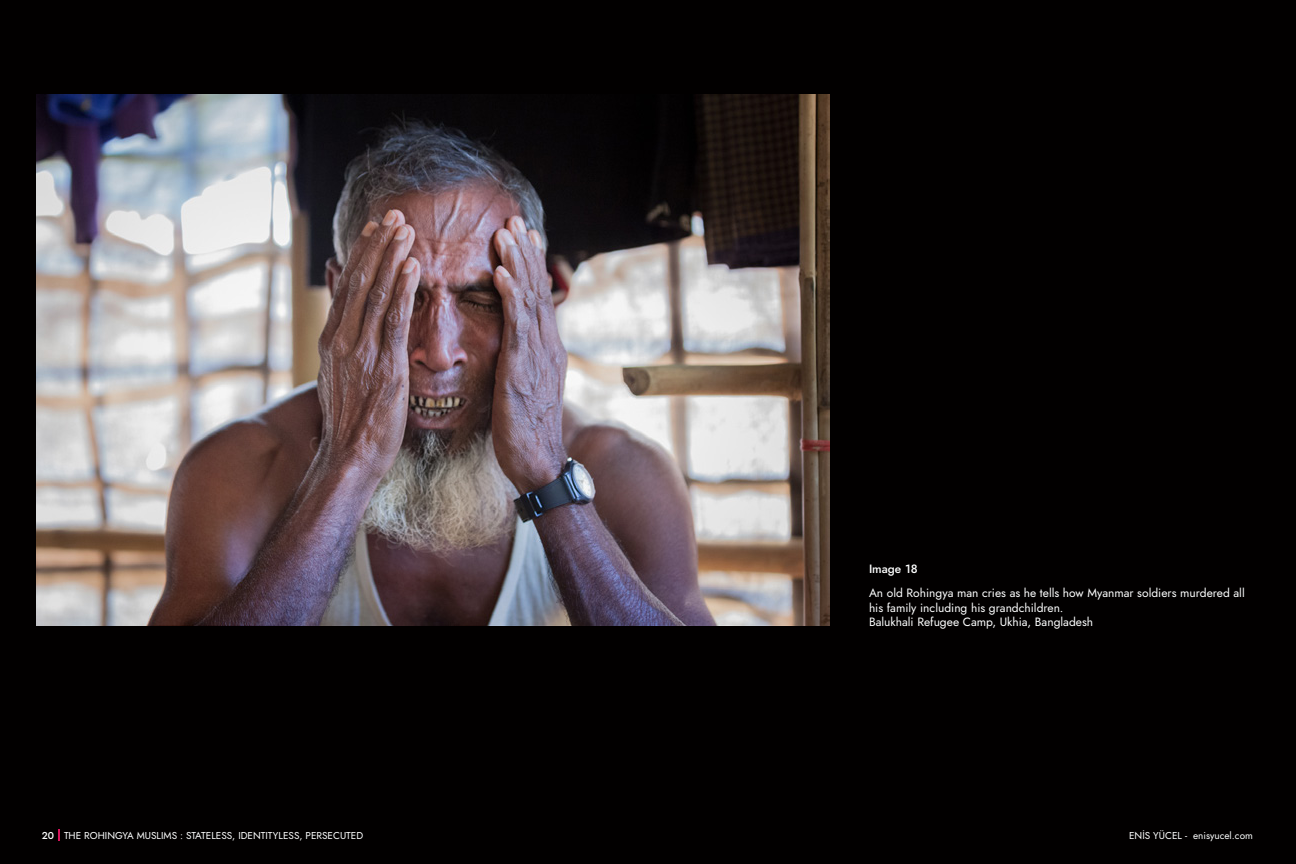
<style>
.page{position:relative;width:1296px;height:864px;background:#020000}
.page>*{position:absolute;margin:0;border:0;box-sizing:border-box;transform-origin:0 0}
.t1{font:12px/14.4px "Jost";color:#fff}
.t2{font:500 12px "Jost";color:#fff}
.t3{font:10px "Jost";color:#fff}
.s1{font-weight:500}
</style>
<div class="page">
<svg style="left:58px;top:829px;width:1px;height:12px"></svg>
<img style="left:36px;top:94px;width:793px;height:532px">
<p class="t2" style="left:869px;top:561px;width:50px">Image 18</p>
<p class="t1" style="left:869px;top:586px;width:377px">An old Rohingya man cries as he tells how Myanmar soldiers murdered all his family including his grandchildren.<br>Balukhali Refugee Camp, Ukhia, Bangladesh</p>
<p class="t3" style="left:42px;top:829px;width:323px"><span class="s1">20</span> THE ROHINGYA MUSLIMS : STATELESS, IDENTITYLESS, PERSECUTED</p>
<p class="t3" style="left:1129px;top:828px;width:125px">ENİS YÜCEL - enisyucel.com</p>
</div>
